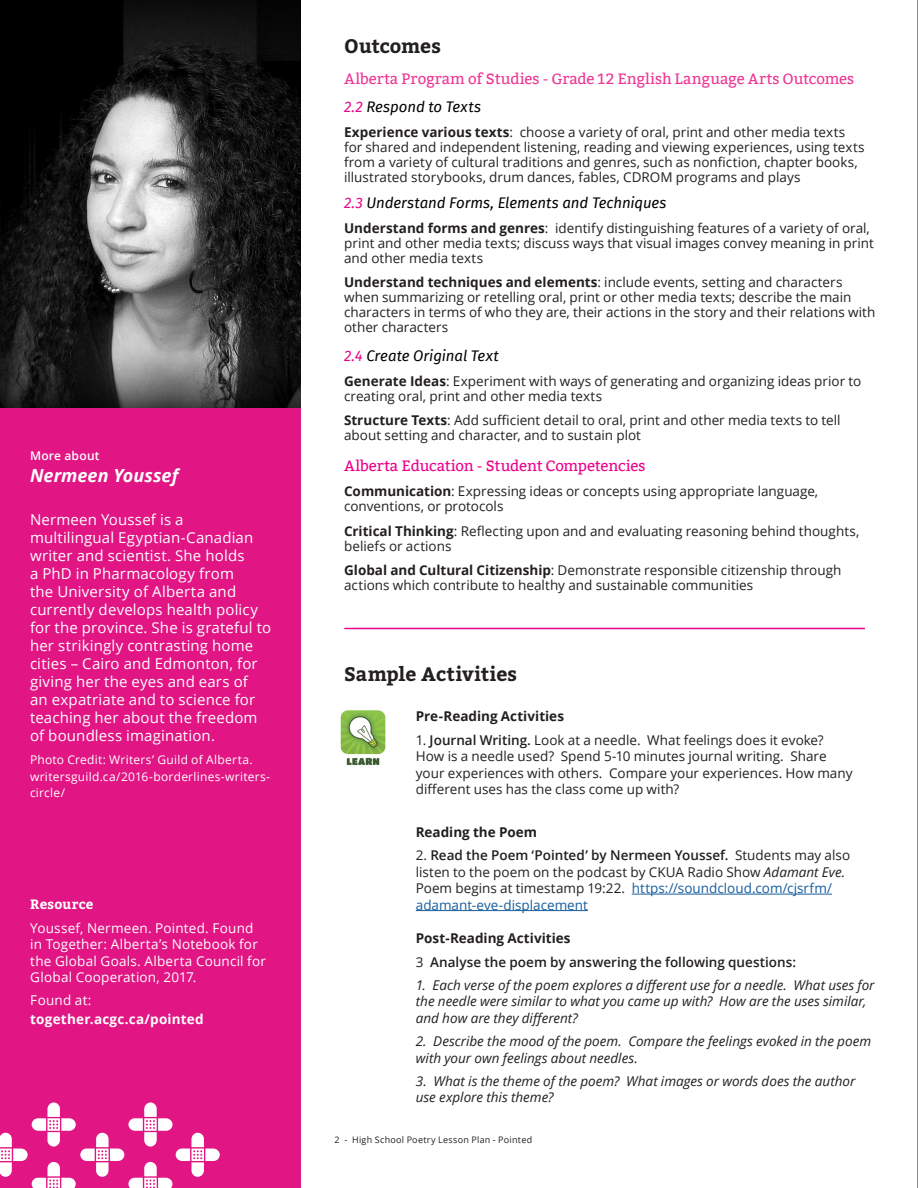
<style>
.page{position:relative;width:918px;height:1188px;background:#fff}
.page>*{position:absolute;margin:0;border:0;box-sizing:border-box;transform-origin:0 0}
.paragraph_main{font:700 19.5px "Bitter";color:#231f20}
.paragraph_main-2{font:italic 700 18px "Open Sans";color:#fff}
.paragraph_main-3{font:15px/18px "Open Sans";letter-spacing:.01em;color:#fff}
.paragraph_main-4{font:italic 15px "Fira Sans";letter-spacing:-.005em;color:#000}
.paragraph_main-5{font:15px "Bitter";letter-spacing:-.005em;color:#ed3896}
.paragraph_main-6{font:15px "Bitter";letter-spacing:-.005em;color:#ed028c}
.paragraph_main-7{font:13.5px/15px "Open Sans";color:#231f20}
.paragraph_main-8{font:italic 13.5px/16.5px "Open Sans";color:#231f20}
.paragraph_main_-_sma{font:13.5px/16.5px "Open Sans";color:#231f20}
.paragraph_main-9{font:13.5px/16.5px "Open Sans";letter-spacing:.015em;color:#fff}
.paragraph_main-10{font:600 13.5px "Open Sans";color:#231f20}
.paragraph_main-11{font:700 13.5px "Open Sans";color:#231f20}
.paragraph_main-12{font:700 13.5px "Open Sans";letter-spacing:.015em;color:#fff}
.paragraph_main_-_sma-2{font:700 13.5px "Open Sans";color:#231f20}
.paragraph_main-13{font:700 13.5px "Bitter";letter-spacing:.02em;color:#fff}
.paragraph_main-14{font:12px/16.5px "Open Sans";letter-spacing:.02em;color:#fff}
.paragraph_main-15{font:600 12px "Open Sans";letter-spacing:.02em;color:#fff}
.paragraph_main-16{font:9px "Open Sans";letter-spacing:.03em;color:#231f20}
.s1{color:#ed028c}
.s2{font-weight:700}
.s3{font-weight:600}
.s4{font-style:italic}
.s5{color:#175d9e}
.s6{font-weight:400}
</style>
<div class="page">
<div style="left:0;top:423px;width:301px;height:765px;background:#e11584"></div>
<div style="left:0;top:407px;width:300px;height:69px;background:#e11584"></div>
<hr style="left:632px;top:894px;width:200px;height:1px;background:#175d9e">
<hr style="left:416px;top:910px;width:172px;height:1px;background:#175d9e">
<hr style="left:345px;top:628px;width:519px;height:1px;background:#ed028c">
<img style="left:340px;top:710px;width:46px;height:56px">
<svg style="left:0;top:1102px;width:220px;height:86px"></svg>
<hr style="left:917px;top:0;width:1px;height:1188px;background:#231f20">
<img style="left:0;top:0;width:300px;height:407px">
<p class="paragraph_main-15" style="left:30px;top:447px;width:71px">More about</p>
<p class="paragraph_main-2" style="left:30px;top:463px;width:150px">Nermeen Youssef</p>
<p class="paragraph_main-3" style="left:30px;top:510px;width:243px">Nermeen Youssef is a multilingual Egyptian-Canadian writer and scientist. She holds<br>a PhD in Pharmacology from<br>the University of Alberta and currently develops health policy for the province. She is grateful to her strikingly contrasting home cities – Cairo and Edmonton, for giving her the eyes and ears of<br>an expatriate and to science for teaching her about the freedom of boundless imagination.</p>
<p class="paragraph_main-14" style="left:30px;top:752px;width:242px">Photo Credit: Writers’ Guild of Alberta. writersguild.ca/2016-borderlines-writers&shy;circle/</p>
<p class="paragraph_main-13" style="left:30px;top:896px;width:65px">Resource</p>
<p class="paragraph_main-9" style="left:30px;top:919px;width:237px">Youssef, Nermeen. Pointed. Found in Together: Alberta’s Notebook for the Global Goals. Alberta Council for Global Cooperation, 2017.</p>
<p class="paragraph_main-9" style="left:30px;top:992px;width:63px">Found at:</p>
<p class="paragraph_main-12" style="left:30px;top:1010px;width:175px">together.acgc.ca/pointed</p>
<p class="paragraph_main" style="left:344px;top:35px;width:98px">Outcomes</p>
<p class="paragraph_main-5" style="left:344px;top:70px;width:512px">Alberta Program of Studies - Grade 12 English Language Arts Outcomes</p>
<p class="paragraph_main-4" style="left:344px;top:95px;width:138px"><span class="s1">2.2</span> Respond to Texts</p>
<p class="paragraph_main-7" style="left:344px;top:124px;width:522px"><span class="s2">Experience various texts</span>: choose a variety of oral, print and other media texts for shared and independent listening, reading and viewing experiences, using texts from a variety of cultural traditions and genres, such as nonfiction, chapter books, illustrated storybooks, drum dances, fables, CDROM programs and plays</p>
<p class="paragraph_main-4" style="left:344px;top:191px;width:324px"><span class="s1">2.3</span> Understand Forms, Elements and Techniques</p>
<p class="paragraph_main-7" style="left:344px;top:220px;width:531px"><span class="s2">Understand forms and genres</span>: identify distinguishing features of a variety of oral, print and other media texts; discuss ways that visual images convey meaning in print and other media texts</p>
<p class="paragraph_main-7" style="left:344px;top:275px;width:533px"><span class="s2">Understand techniques and elements</span>: include events, setting and characters when summarizing or retelling oral, print or other media texts; describe the main characters in terms of who they are, their actions in the story and their relations with other characters</p>
<p class="paragraph_main-4" style="left:344px;top:344px;width:156px"><span class="s1">2.4</span> Create Original Text</p>
<p class="paragraph_main-7" style="left:344px;top:373px;width:519px"><span class="s2">Generate Ideas</span>: Experiment with ways of generating and organizing ideas prior to creating oral, print and other media texts</p>
<p class="paragraph_main-7" style="left:344px;top:413px;width:498px"><span class="s2">Structure Texts</span>: Add sufficient detail to oral, print and other media texts to tell about setting and character, and to sustain plot</p>
<p class="paragraph_main-6" style="left:344px;top:457px;width:303px">Alberta Education - Student Competencies</p>
<p class="paragraph_main-7" style="left:344px;top:483px;width:476px"><span class="s2">Communication</span>: Expressing ideas or concepts using appropriate language, conventions, or protocols</p>
<p class="paragraph_main-7" style="left:344px;top:523px;width:517px"><span class="s2">Critical Thinking</span>: Reflecting upon and and evaluating reasoning behind thoughts, beliefs or actions</p>
<p class="paragraph_main-7" style="left:344px;top:563px;width:499px"><span class="s2">Global and Cultural Citizenship</span>: Demonstrate responsible citizenship through actions which contribute to healthy and sustainable communities</p>
<p class="paragraph_main" style="left:344px;top:662px;width:175px">Sample Activities</p>
<p class="paragraph_main_-_sma-2" style="left:416px;top:707px;width:150px">Pre-Reading Activities</p>
<p class="paragraph_main_-_sma" style="left:416px;top:731px;width:438px">1. <span class="s3">Journal Writing.</span> Look at a needle. What feelings does it evoke?<br>How is a needle used? Spend 5-10 minutes journal writing. Share your experiences with others. Compare your experiences. How many different uses has the class come up with?</p>
<p class="paragraph_main-11" style="left:416px;top:822px;width:123px">Reading the Poem</p>
<p class="paragraph_main-7" style="left:416px;top:847px;width:436px;line-height:16.5px">2. <span class="s3">Read the Poem ‘Pointed’ by Nermeen Youssef.</span> Students may also listen to the poem on the podcast by CKUA Radio Show <span class="s4">Adamant Eve.<br></span>Poem begins at timestamp 19:22. <span class="s5">https://soundcloud.com/cjsrfm/ adamant-eve-displacement</span></p>
<p class="paragraph_main-11" style="left:416px;top:929px;width:156px">Post-Reading Activities</p>
<p class="paragraph_main-10" style="left:416px;top:952px;width:382px"><span class="s6">3</span> Analyse the poem by answering the following questions:</p>
<p class="paragraph_main-8" style="left:416px;top:976px;width:460px">1. Each verse of the poem explores a different use for a needle. What uses for the needle were similar to what you came up with? How are the uses similar, and how are they different?</p>
<p class="paragraph_main-8" style="left:416px;top:1033px;width:457px">2. Describe the mood of the poem. Compare the feelings evoked in the poem with your own feelings about needles.</p>
<p class="paragraph_main-8" style="left:416px;top:1072px;width:441px">3. What is the theme of the poem? What images or words does the author use explore this theme?</p>
<p class="paragraph_main-16" style="left:334px;top:1134px;width:199px">2 - High School Poetry Lesson Plan - Pointed</p>
</div>
